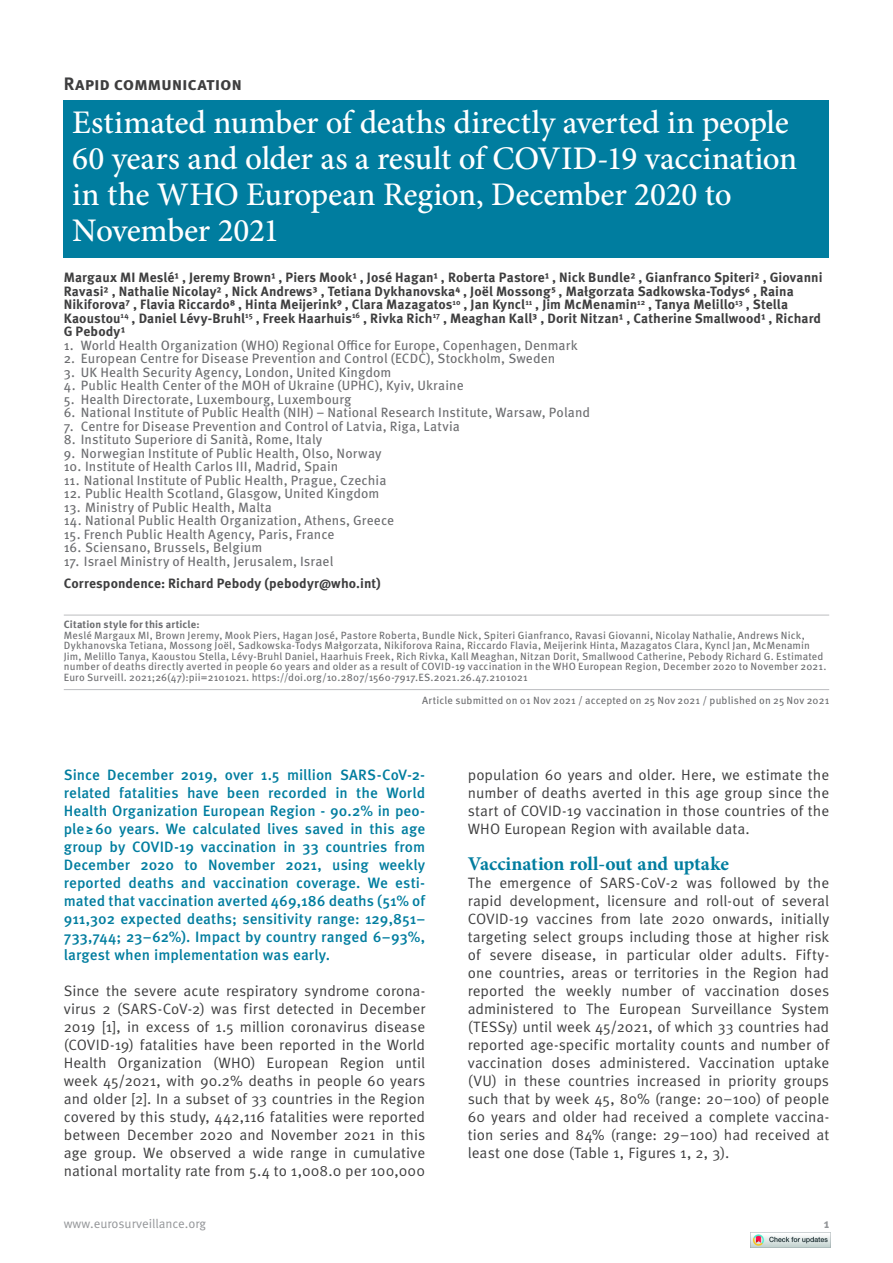
<style>
.page{position:relative;width:893px;height:1263px;background:#fff}
.page>*{position:absolute;margin:0;border:0;box-sizing:border-box;transform-origin:0 0}
.t1{font:500 33px/36px "Minion Pro";letter-spacing:-.01em;color:#fff}
.t2{font:700 19.5px "Minion Pro";letter-spacing:-.005em;color:#007d9f}
.t3{font:700 18px "Meta Pro";letter-spacing:-.015em;color:#3e3e3f}
.t4{font:15px/18px "Meta Pro";color:#3e3e3f;text-align:justify}
.t5{font:500 15px/18px "Meta Pro";letter-spacing:.005em;color:#007d9f;text-align:justify}
.t6{font:13.5px "Meta Pro";letter-spacing:.01em;color:#6c6d70}
.t7{font:700 13.5px/13.5px "Meta Pro";letter-spacing:.01em;color:#3e3e3f}
.t8{font:12.75px "Meta Pro";color:#939598}
.t9{font:700 12.75px "Meta Pro";color:#939598}
.t10{font:10.5px/10.5px "Meta Pro";letter-spacing:.015em;color:#6c6d70}
.t11{font:700 10.5px "Meta Pro";letter-spacing:.015em;color:#6c6d70}
</style>
<div class="page">
<hr style="left:64px;top:615px;width:765px;height:1px;background:#bcbdc0">
<hr style="left:64px;top:689px;width:765px;height:1px;background:#bcbdc0">
<div style="left:64px;top:100px;width:765px;height:158px;background:#007d9f"></div>
<img style="left:750px;top:1232px;width:80px;height:16px">
<p class="t3" style="left:64px;top:72px;width:180px">Rapid communication</p>
<h1 class="t1" style="left:72px;top:104px;width:726px">Estimated number of deaths directly averted in people 60 years and older as a result of COVID-19 vaccination in the WHO European Region, December 2020 to November 2021</h1>
<p class="t7" style="left:64px;top:271px;width:760px">Margaux MI Meslé¹ , Jeremy Brown¹ , Piers Mook¹ , José Hagan¹ , Roberta Pastore¹ , Nick Bundle² , Gianfranco Spiteri² , Giovanni Ravasi² , Nathalie Nicolay² , Nick Andrews³ , Tetiana Dykhanovska⁴ , Joël Mossong⁵ , Małgorzata Sadkowska-Todys⁶ , Raina Nikiforova⁷ , Flavia Riccardo⁸ , Hinta Meijerink⁹ , Clara Mazagatos<sup>10</sup> , Jan Kyncl<sup>11</sup> , Jim McMenamin<sup>12</sup> , Tanya Melillo<sup>13</sup> , Stella Kaoustou<sup>14</sup> , Daniel Lévy-Bruhl<sup>15</sup> , Freek Haarhuis<sup>16</sup> , Rivka Rich<sup>17</sup> , Meaghan Kall³ , Dorit Nitzan¹ , Catherine Smallwood¹ , Richard G Pebody¹</p>
<p class="t6" style="left:64px;top:337px;width:515px">1. World Health Organization (WHO) Regional Office for Europe, Copenhagen, Denmark</p>
<p class="t6" style="left:64px;top:350px;width:493px">2. European Centre for Disease Prevention and Control (ECDC), Stockholm, Sweden</p>
<p class="t6" style="left:64px;top:364px;width:329px">3. UK Health Security Agency, London, United Kingdom</p>
<p class="t6" style="left:64px;top:377px;width:401px">4. Public Health Center of the MOH of Ukraine (UPHC), Kyiv, Ukraine</p>
<p class="t6" style="left:64px;top:391px;width:289px">5. Health Directorate, Luxembourg, Luxembourg</p>
<p class="t6" style="left:64px;top:404px;width:528px">6. National Institute of Public Health (NIH) – National Research Institute, Warsaw, Poland</p>
<p class="t6" style="left:64px;top:418px;width:398px">7. Centre for Disease Prevention and Control of Latvia, Riga, Latvia</p>
<p class="t6" style="left:64px;top:431px;width:260px">8. Instituto Superiore di Sanità, Rome, Italy</p>
<p class="t6" style="left:64px;top:445px;width:319px">9. Norwegian Institute of Public Health, Olso, Norway</p>
<p class="t6" style="left:64px;top:458px;width:276px">10. Institute of Health Carlos III, Madrid, Spain</p>
<p class="t6" style="left:64px;top:472px;width:324px">11. National Institute of Public Health, Prague, Czechia</p>
<p class="t6" style="left:64px;top:485px;width:317px">12. Public Health Scotland, Glasgow, United Kingdom</p>
<p class="t6" style="left:64px;top:499px;width:210px">13. Ministry of Public Health, Malta</p>
<p class="t6" style="left:64px;top:512px;width:332px">14. National Public Health Organization, Athens, Greece</p>
<p class="t6" style="left:64px;top:526px;width:272px">15. French Public Health Agency, Paris, France</p>
<p class="t6" style="left:64px;top:539px;width:200px">16. Sciensano, Brussels, Belgium</p>
<p class="t6" style="left:64px;top:553px;width:271px">17. Israel Ministry of Health, Jerusalem, Israel</p>
<p class="t7" style="left:64px;top:577px;width:318px">Correspondence: Richard Pebody (pebodyr@who.int)</p>
<p class="t11" style="left:64px;top:618px;width:137px">Citation style for this article:</p>
<p class="t10" style="left:64px;top:630px;width:764px">Meslé Margaux MI, Brown Jeremy, Mook Piers, Hagan José, Pastore Roberta, Bundle Nick, Spiteri Gianfranco, Ravasi Giovanni, Nicolay Nathalie, Andrews Nick, Dykhanovska Tetiana, Mossong Joël, Sadkowska-Todys Małgorzata, Nikiforova Raina, Riccardo Flavia, Meijerink Hinta, Mazagatos Clara, Kyncl Jan, McMenamin Jim, Melillo Tanya, Kaoustou Stella, Lévy-Bruhl Daniel, Haarhuis Freek, Rich Rivka, Kall Meaghan, Nitzan Dorit, Smallwood Catherine, Pebody Richard G. Estimated number of deaths directly averted in people 60 years and older as a result of COVID-19 vaccination in the WHO European Region, December 2020 to November 2021.<br>Euro Surveill. 2021;26(47):pii=2101021. https://doi.org/10.2807/1560-7917.ES.2021.26.47.2101021</p>
<p class="t10" style="left:422px;top:695px;width:408px">Article submitted on 01 Nov 2021 / accepted on 25 Nov 2021 / published on 25 Nov 2021</p>
<p class="t5" style="left:64px;top:766px;width:363px">Since December 2019, over 1.5 million SARS-CoV-2- related fatalities have been recorded in the World Health Organization European Region - 90.2% in peo&shy;ple≥60 years. We calculated lives saved in this age group by COVID-19 vaccination in 33 countries from December 2020 to November 2021, using weekly reported deaths and vaccination coverage. We esti&shy;mated that vaccination averted 469,186 deaths (51% of 911,302 expected deaths; sensitivity range: 129,851– 733,744; 23–62%). Impact by country ranged 6–93%, largest when implementation was early.</p>
<p class="t4" style="left:64px;top:982px;width:363px">Since the severe acute respiratory syndrome corona&shy;virus 2 (SARS-CoV-2) was first detected in December 2019 [1], in excess of 1.5 million coronavirus disease (COVID-19) fatalities have been reported in the World Health Organization (WHO) European Region until week 45/2021, with 90.2% deaths in people 60 years and older [2]. In a subset of 33 countries in the Region covered by this study, 442,116 fatalities were reported between December 2020 and November 2021 in this age group. We observed a wide range in cumulative national mortality rate from 5.4 to 1,008.0 per 100,000</p>
<p class="t4" style="left:468px;top:766px;width:363px">population 60 years and older. Here, we estimate the number of deaths averted in this age group since the start of COVID-19 vaccination in those countries of the WHO European Region with available data.</p>
<h2 class="t2" style="left:468px;top:850px;width:263px">Vaccination roll-out and uptake</h2>
<p class="t4" style="left:468px;top:874px;width:363px">The emergence of SARS-CoV-2 was followed by the rapid development, licensure and roll-out of several COVID-19 vaccines from late 2020 onwards, initially targeting select groups including those at higher risk of severe disease, in particular older adults. Fifty&shy;one countries, areas or territories in the Region had reported the weekly number of vaccination doses administered to The European Surveillance System (TESSy) until week 45/2021, of which 33 countries had reported age-specific mortality counts and number of vaccination doses administered. Vaccination uptake (VU) in these countries increased in priority groups such that by week 45, 80% (range: 20–100) of people 60 years and older had received a complete vaccina&shy;tion series and 84% (range: 29–100) had received at least one dose (Table 1, Figures 1, 2, 3).</p>
<p class="t8" style="left:64px;top:1215px;width:144px">www.eurosurveillance.org</p>
<p class="t9" style="left:824px;top:1215px;width:7px">1</p>
</div>
